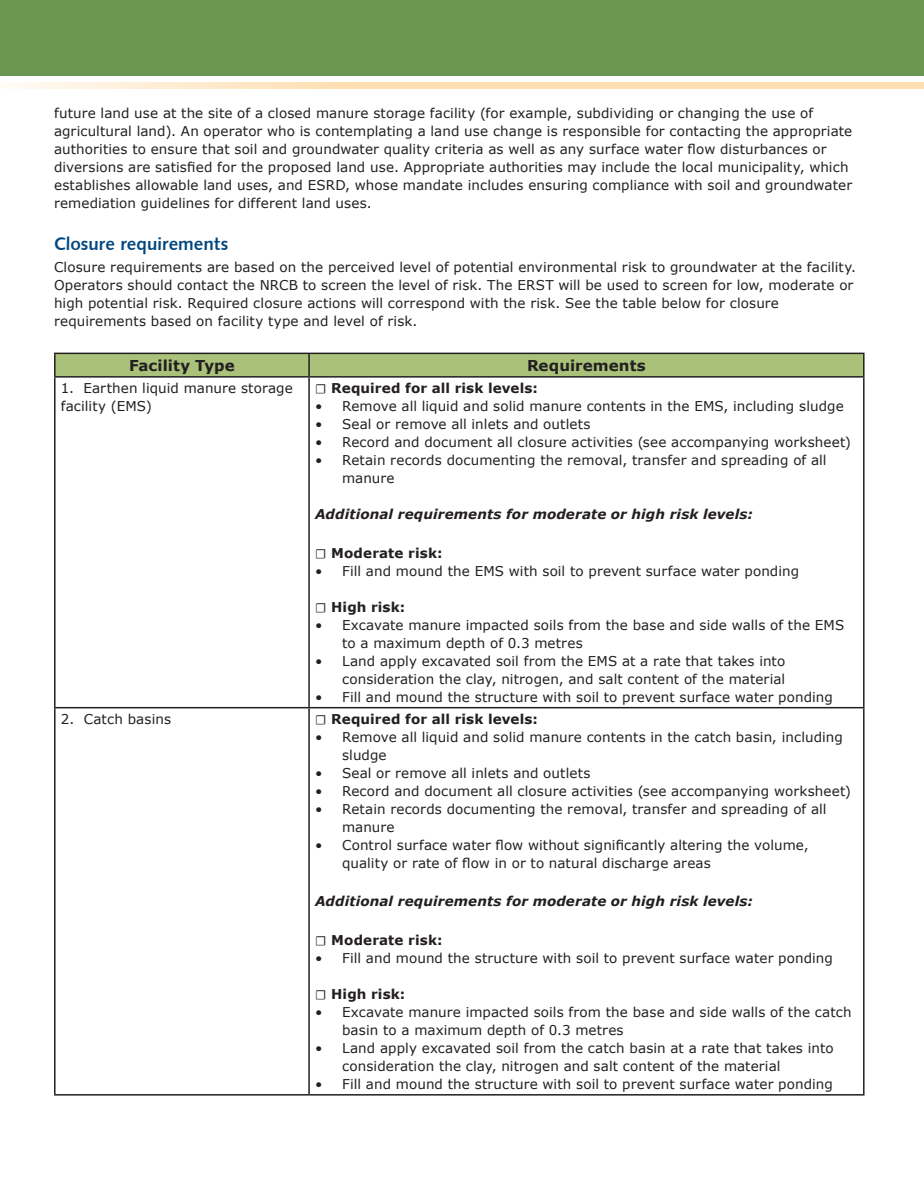
<style>
.page{position:relative;width:924px;height:1188px;background:#fff}
.page>*{position:absolute;margin:0;border:0;box-sizing:border-box;transform-origin:0 0}
.t1{font:18px "Humanist 531 BT Bold A";color:#00467f}
.t2{font:700 15px "Verdana";letter-spacing:.005em;color:#231f20}
.t3{font:13.5px/18px "Verdana";letter-spacing:.005em;color:#231f20}
.t4{font:700 13.5px "Verdana";letter-spacing:.01em;color:#231f20}
.t5{font:italic 700 13.5px "Verdana";letter-spacing:.005em;color:#231f20}
.s1{font-family:"Minion Pro";font-weight:400}
</style>
<div class="page">
<div style="left:0;top:0;width:923px;height:76px;background:#699650"></div>
<svg style="left:9px;top:82px;width:914px;height:6px;background:#ffe3bd"></svg>
<div style="left:56px;top:354px;width:806px;height:22px;background:#a9c179"></div>
<hr style="left:54px;top:352px;width:255px;height:2px;background:#231f20">
<hr style="left:54px;top:354px;width:2px;height:22px;background:#231f20">
<hr style="left:309px;top:352px;width:555px;height:2px;background:#231f20">
<hr style="left:308px;top:354px;width:2px;height:22px;background:#231f20">
<hr style="left:862px;top:354px;width:2px;height:22px;background:#231f20">
<hr style="left:54px;top:376px;width:255px;height:1px;background:#231f20">
<hr style="left:54px;top:377px;width:2px;height:329px;background:#231f20">
<hr style="left:309px;top:376px;width:555px;height:1px;background:#231f20">
<hr style="left:308px;top:377px;width:2px;height:329px;background:#231f20">
<hr style="left:862px;top:377px;width:2px;height:329px;background:#231f20">
<hr style="left:54px;top:706px;width:255px;height:2px;background:#231f20">
<hr style="left:54px;top:708px;width:2px;height:385px;background:#231f20">
<hr style="left:309px;top:706px;width:555px;height:2px;background:#231f20">
<hr style="left:308px;top:708px;width:2px;height:385px;background:#231f20">
<hr style="left:862px;top:708px;width:2px;height:385px;background:#231f20">
<hr style="left:54px;top:1093px;width:255px;height:2px;background:#231f20">
<hr style="left:309px;top:1093px;width:555px;height:2px;background:#231f20">
<p class="t3" style="left:54px;top:104px;width:799px">future land use at the site of a closed manure storage facility (for example, subdividing or changing the use of agricultural land). An operator who is contemplating a land use change is responsible for contacting the appropriate authorities to ensure that soil and groundwater quality criteria as well as any surface water flow disturbances or diversions are satisfied for the proposed land use. Appropriate authorities may include the local municipality, which establishes allowable land uses, and ESRD, whose mandate includes ensuring compliance with soil and groundwater remediation guidelines for different land uses.</p>
<p class="t1" style="left:54px;top:232px;width:176px">Closure requirements</p>
<p class="t3" style="left:54px;top:258px;width:803px">Closure requirements are based on the perceived level of potential environmental risk to groundwater at the facility.<br>Operators should contact the NRCB to screen the level of risk. The ERST will be used to screen for low, moderate or high potential risk. Required closure actions will correspond with the risk. See the table below for closure requirements based on facility type and level of risk.</p>
<p class="t2" style="left:129px;top:356px;width:107px">Facility Type</p>
<p class="t2" style="left:527px;top:356px;width:120px">Requirements</p>
<p class="t3" style="left:61px;top:379px;width:233px">1. Earthen liquid manure storage facility (EMS)</p>
<p class="t4" style="left:315px;top:379px;width:224px"><span class="s1">☐</span> Required for all risk levels:</p>
<p class="t3" style="left:315px;top:397px;width:530px">• Remove all liquid and solid manure contents in the EMS, including sludge</p>
<p class="t3" style="left:315px;top:415px;width:277px">• Seal or remove all inlets and outlets</p>
<p class="t3" style="left:315px;top:432px;width:537px">• Record and document all closure activities (see accompanying worksheet)</p>
<p class="t3" style="left:342px;top:450px;width:486px;text-indent:-27px">• Retain records documenting the removal, transfer and spreading of all manure</p>
<p class="t5" style="left:315px;top:505px;width:439px">Additional requirements for moderate or high risk levels:</p>
<p class="t4" style="left:315px;top:544px;width:129px"><span class="s1">☐</span> Moderate risk:</p>
<p class="t3" style="left:315px;top:561px;width:485px">• Fill and mound the EMS with soil to prevent surface water ponding</p>
<p class="t4" style="left:315px;top:598px;width:92px"><span class="s1">☐</span> High risk:</p>
<p class="t3" style="left:342px;top:615px;width:503px;text-indent:-27px">• Excavate manure impacted soils from the base and side walls of the EMS to a maximum depth of 0.3 metres</p>
<p class="t3" style="left:315px;top:651px;width:471px;text-align:right">• Land apply excavated soil from the EMS at a rate that takes into consideration the clay, nitrogen, and salt content of the material</p>
<p class="t3" style="left:315px;top:687px;width:519px">• Fill and mound the structure with soil to prevent surface water ponding</p>
<p class="t3" style="left:61px;top:709px;width:112px">2. Catch basins</p>
<p class="t4" style="left:315px;top:710px;width:224px"><span class="s1">☐</span> Required for all risk levels:</p>
<p class="t3" style="left:342px;top:727px;width:502px;text-indent:-27px">• Remove all liquid and solid manure contents in the catch basin, including sludge</p>
<p class="t3" style="left:315px;top:763px;width:277px">• Seal or remove all inlets and outlets</p>
<p class="t3" style="left:315px;top:781px;width:537px">• Record and document all closure activities (see accompanying worksheet)</p>
<p class="t3" style="left:342px;top:799px;width:486px;text-indent:-27px">• Retain records documenting the removal, transfer and spreading of all manure</p>
<p class="t3" style="left:342px;top:835px;width:468px;text-indent:-27px">• Control surface water flow without significantly altering the volume, quality or rate of flow in or to natural discharge areas</p>
<p class="t5" style="left:315px;top:892px;width:439px">Additional requirements for moderate or high risk levels:</p>
<p class="t4" style="left:315px;top:930px;width:129px"><span class="s1">☐</span> Moderate risk:</p>
<p class="t3" style="left:315px;top:947px;width:519px">• Fill and mound the structure with soil to prevent surface water ponding</p>
<p class="t4" style="left:315px;top:984px;width:92px"><span class="s1">☐</span> High risk:</p>
<p class="t3" style="left:342px;top:1001px;width:511px;text-indent:-27px">• Excavate manure impacted soils from the base and side walls of the catch basin to a maximum depth of 0.3 metres</p>
<p class="t3" style="left:342px;top:1037px;width:493px;text-indent:-27px">• Land apply excavated soil from the catch basin at a rate that takes into consideration the clay, nitrogen and salt content of the material</p>
<p class="t3" style="left:315px;top:1073px;width:519px">• Fill and mound the structure with soil to prevent surface water ponding</p>
</div>
